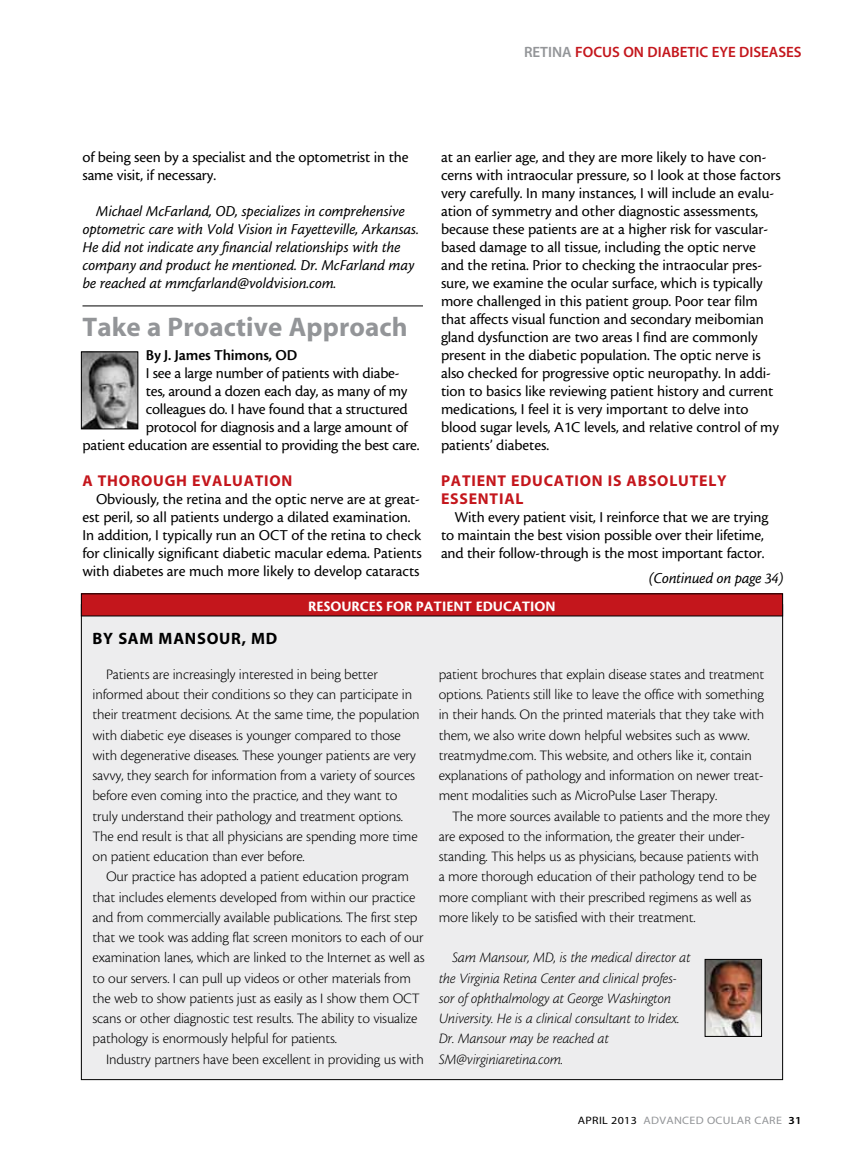
<style>
.page{position:relative;width:864px;height:1161px;background:#fff}
.page>*{position:absolute;margin:0;border:0;box-sizing:border-box;transform-origin:0 0}
.t1{font:27px "Myriad MM 700 600";letter-spacing:.005em;color:#939598}
.t2{font:16.5px "Myriad MM 700 600";letter-spacing:.045em;color:#000}
.t3{font:15.75px/18px "Cronos MM 408 10";letter-spacing:-.005em;color:#000}
.t4{font:15.75px/18px "Cronos MM It 408 10";letter-spacing:-.005em;color:#000}
.t5{font:15.75px "Myriad MM 700 600";letter-spacing:.05em;color:#c4161c}
.t6{font:15.75px "Cronos MM 574 10";letter-spacing:-.01em;color:#000}
.t7{font:15px/20.2px "Cronos MM 250 10";letter-spacing:-.01em;color:#000}
.t8{font:15px/20.2px "Cronos MM It 250 10";letter-spacing:-.01em;color:#000}
.t9{font:15px "Myriad MM 565 600";color:#c4161c}
.t10{font:15px "Cronos MM 700 10";color:#fff}
.t11{font:10.8px "Myriad MM 400 600";letter-spacing:.025em;color:#939598;scale:1.11 1}
.s1{color:#939598}
.s2{color:#000}
.s3{font-family:"Myriad MM 565 600";color:#000}
</style>
<div class="page">
<hr style="left:82px;top:306px;width:341px;height:1px;background:#000">
<div style="left:81px;top:605px;width:702px;height:475px;background:#ededee"></div>
<img style="left:707px;top:961px;width:53px;height:74px">
<div style="left:705px;top:959px;width:57px;height:78px;border:1px solid #000"></div>
<img style="left:83px;top:354px;width:53px;height:73px">
<div style="left:81px;top:352px;width:57px;height:77px;border:1px solid #000"></div>
<div style="left:81px;top:594px;width:702px;height:22px;background:#c4161c"></div>
<p class="t9" style="left:524px;top:45px;width:279px"><span class="s1">RETINA</span> FOCUS ON DIABETIC EYE DISEASES</p>
<p class="t3" style="left:82px;top:148px;width:328px">of being seen by a specialist and the optometrist in the same visit, if necessary.</p>
<p class="t4" style="left:82px;top:202px;width:338px;text-indent:13px">Michael McFarland, OD, specializes in comprehensive optometric care with Vold Vision in Fayetteville, Arkansas.<br>He did not indicate any financial relationships with the company and product he mentioned. Dr. McFarland may be reached at mmcfarland@voldvision.com.</p>
<h1 class="t1" style="left:82px;top:314px;width:327px">Take a Proactive Approach</h1>
<p class="t6" style="left:146px;top:347px;width:153px">By J. James Thimons, OD</p>
<p class="t3" style="left:146px;top:364px;width:255px">I see a large number of patients with diabe-</p>
<p class="t3" style="left:146px;top:382px;width:263px">tes, around a dozen each day, as many of my</p>
<p class="t3" style="left:146px;top:400px;width:263px">colleagues do. I have found that a structured</p>
<p class="t3" style="left:146px;top:418px;width:263px">protocol for diagnosis and a large amount of</p>
<p class="t3" style="left:83px;top:436px;width:339px">patient education are essential to providing the best care.</p>
<p class="t5" style="left:83px;top:473px;width:142px">A THOROUGH EVALUA</p>
<p class="t5" style="left:255px;top:473px;width:37px">TION</p>
<p class="t3" style="left:83px;top:490px;width:341px;text-indent:13px">Obviously, the retina and the optic nerve are at great&shy;est peril, so all patients undergo a dilated examination.<br>In addition, I typically run an OCT of the retina to check for clinically significant diabetic macular edema. Patients with diabetes are much more likely to develop cataracts</p>
<p class="t3" style="left:441px;top:148px;width:341px">at an earlier age, and they are more likely to have con&shy;cerns with intraocular pressure, so I look at those factors very carefully. In many instances, I will include an evalu&shy;ation of symmetry and other diagnostic assessments, because these patients are at a higher risk for vascular&shy;based damage to all tissue, including the optic nerve and the retina. Prior to checking the intraocular pres&shy;sure, we examine the ocular surface, which is typically more challenged in this patient group. Poor tear film that affects visual function and secondary meibomian gland dysfunction are two areas I find are commonly present in the diabetic population. The optic nerve is also checked for progressive optic neuropathy. In addi&shy;tion to basics like reviewing patient history and current medications, I feel it is very important to delve into blood sugar levels, A1C levels, and relative control of my patients’ diabetes.</p>
<p class="t5" style="left:441px;top:473px;width:82px">PATIENT EDUCA</p>
<p class="t5" style="left:565px;top:473px;width:144px">TION IS ABSOLUTELY</p>
<p class="t5" style="left:441px;top:491px;width:11px">ESSEN</p>
<p class="t5" style="left:490px;top:491px;width:19px">TIAL</p>
<p class="t3" style="left:441px;top:508px;width:329px;text-indent:13px">With every patient visit, I reinforce that we are trying to maintain the best vision possible over their lifetime, and their follow-through is the most important factor.</p>
<p class="t4" style="left:649px;top:569px;width:136px">(Continued on page 34)</p>
<p class="t10" style="left:308px;top:598px;width:249px">RESOURCES FOR PATIENT EDUCATION</p>
<p class="t2" style="left:93px;top:630px;width:185px">By Sam Mansour, MD</p>
<p class="t7" style="left:93px;top:664px;width:329px;text-indent:14px">Patients are increasingly interested in being better informed about their conditions so they can participate in their treatment decisions. At the same time, the population with diabetic eye diseases is younger compared to those with degenerative diseases. These younger patients are very savvy, they search for information from a variety of sources before even coming into the practice, and they want to truly understand their pathology and treatment options.<br>The end result is that all physicians are spending more time on patient education than ever before.</p>
<p class="t7" style="left:93px;top:867px;width:334px;text-indent:14px">Our practice has adopted a patient education program that includes elements developed from within our practice and from commercially available publications. The first step that we took was adding flat screen monitors to each of our examination lanes, which are linked to the Internet as well as to our servers. I can pull up videos or other materials from the web to show patients just as easily as I show them OCT scans or other diagnostic test results. The ability to visualize pathology is enormously helpful for patients.</p>
<p class="t7" style="left:106px;top:1049px;width:319px">Industry partners have been excellent in providing us with</p>
<p class="t7" style="left:439px;top:664px;width:327px">patient brochures that explain disease states and treatment options. Patients still like to leave the office with something in their hands. On the printed materials that they take with them, we also write down helpful websites such as www. treatmydme.com. This website, and others like it, contain explanations of pathology and information on newer treat&shy;ment modalities such as MicroPulse Laser Therapy.</p>
<p class="t7" style="left:439px;top:806px;width:333px;text-indent:14px">The more sources available to patients and the more they are exposed to the information, the greater their under&shy;standing. This helps us as physicians, because patients with<br>a more thorough education of their pathology tend to be more compliant with their prescribed regimens as well as more likely to be satisfied with their treatment.</p>
<p class="t8" style="left:439px;top:948px;width:253px;text-indent:14px">Sam Mansour, MD, is the medical director at the Virginia Retina Center and clinical profes&shy;sor of ophthalmology at George Washington University. He is a clinical consultant to Iridex.<br>Dr. Mansour may be reached at SM@virginiaretina.com.</p>
<p class="t11" style="left:578px;top:1115px;width:203px"><span class="s2">APRIL 2013</span> ADVANCED OCULAR CARE <span class="s3">31</span></p>
</div>
